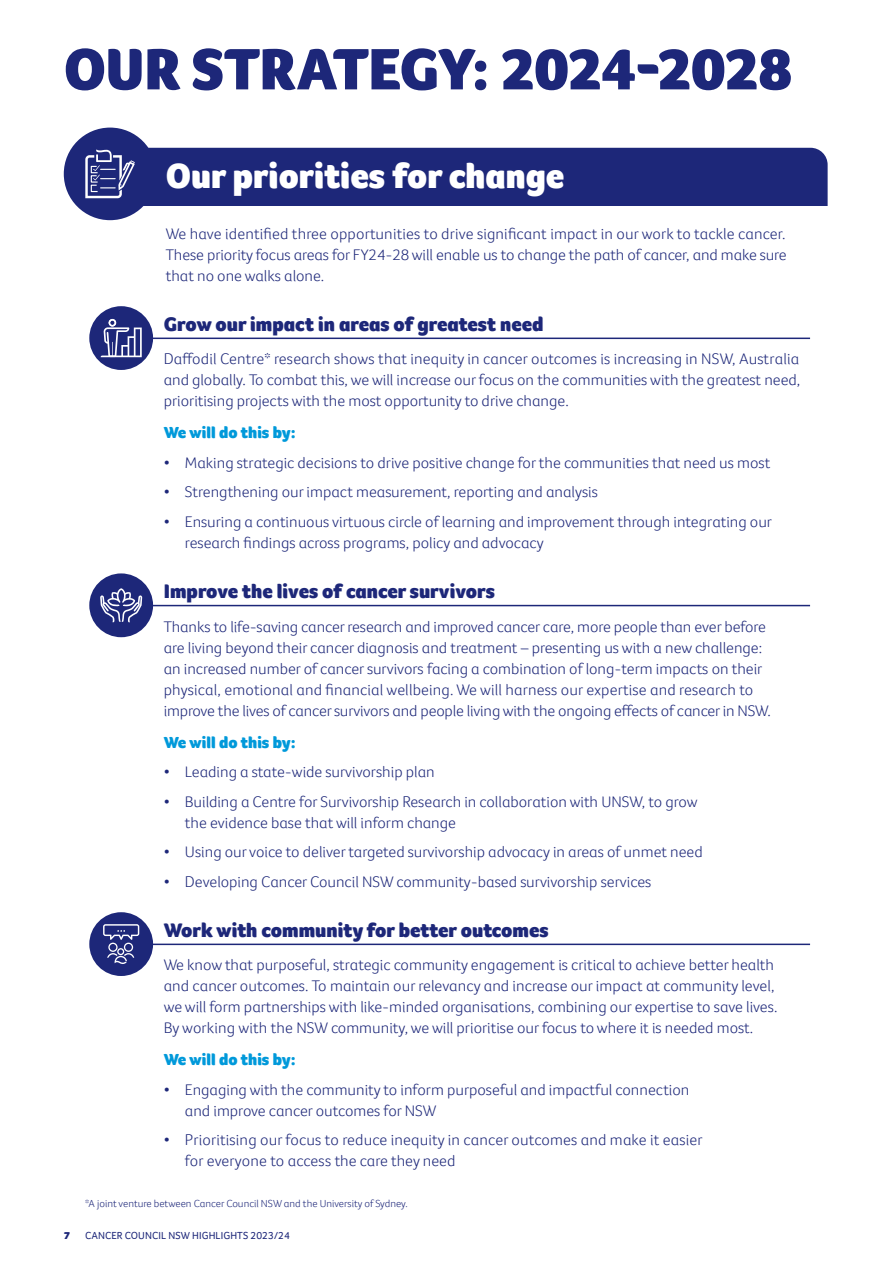
<style>
.page{position:relative;width:893px;height:1263px;background:#fff}
.page>*{position:absolute;margin:0;border:0;box-sizing:border-box;transform-origin:0 0}
.Section_Heading_copy{font:900 60px "Foco CC";letter-spacing:-.03em;color:#1d2779}
.Strat-Header_diagram{font:900 36px "Foco CC App";color:#fff}
.Strat-sub_head_1{font:900 20.25px "Foco CC App";color:#1d2779}
.Strat-sub_head_2{font:900 16.5px "Foco CC App";color:#0099da}
.Strat-Body{font:300 15.75px/21px "Foco CC App";color:#1d2779}
.mice{font:300 10.5px "Foco CC";color:#1d2779}
.t1{font:10.5px "Foco CC";letter-spacing:.01em;color:#1d2779}
.t2{font:900 10.5px "Foco CC";color:#1d2779}
</style>
<div class="page">
<div style="left:64px;top:128px;width:92px;height:92px;background:#1d2779;border-radius:50%"></div>
<div style="left:85px;top:148px;width:743px;height:58px;background:#1d2779"></div>
<hr style="left:121px;top:338px;width:689px;height:1px;background:#1d2779">
<div style="left:89px;top:306px;width:64px;height:64px;background:#1d2779;border-radius:50%"></div>
<svg style="left:101px;top:319px;width:41px;height:38px"></svg>
<hr style="left:121px;top:943px;width:689px;height:2px;background:#1d2779">
<div style="left:89px;top:912px;width:64px;height:64px;background:#1d2779;border-radius:50%"></div>
<svg style="left:103px;top:924px;width:36px;height:40px"></svg>
<hr style="left:121px;top:605px;width:689px;height:1px;background:#1d2779">
<div style="left:89px;top:573px;width:64px;height:64px;background:#1d2779;border-radius:50%"></div>
<svg style="left:100px;top:588px;width:42px;height:34px"></svg>
<p class="Section_Heading_copy" style="left:64px;top:29px;width:731px">OUR STRATEGY: 2024-2028</p>
<p class="Strat-Header_diagram" style="left:166px;top:152px;width:400px">Our priorities for change</p>
<p class="Strat-Body" style="left:166px;top:223px;width:622px;text-align:justify">We have identified three opportunities to drive significant impact in our work to tackle cancer.<br>These priority focus areas for FY24-28 will enable us to change the path of cancer, and make sure that no one walks alone.</p>
<p class="Strat-sub_head_1" style="left:164px;top:310px;width:381px">Grow our impact in areas of greatest need</p>
<p class="Strat-Body" style="left:164px;top:348px;width:638px;text-align:justify">Daffodil Centre* research shows that inequity in cancer outcomes is increasing in NSW, Australia and globally. To combat this, we will increase our focus on the communities with the greatest need, prioritising projects with the most opportunity to drive change.</p>
<p class="Strat-sub_head_2" style="left:164px;top:422px;width:133px">We will do this by:</p>
<p class="Strat-Body" style="left:164px;top:452px;width:608px">• Making strategic decisions to drive positive change for the communities that need us most</p>
<p class="Strat-Body" style="left:164px;top:481px;width:436px">• Strengthening our impact measurement, reporting and analysis</p>
<p class="Strat-Body" style="left:185px;top:511px;width:589px;text-indent:-21px">• Ensuring a continuous virtuous circle of learning and improvement through integrating our research findings across programs, policy and advocacy</p>
<p class="Strat-sub_head_1" style="left:164px;top:578px;width:333px">Improve the lives of cancer survivors</p>
<p class="Strat-Body" style="left:164px;top:616px;width:609px">Thanks to life-saving cancer research and improved cancer care, more people than ever before are living beyond their cancer diagnosis and treatment – presenting us with a new challenge: an increased number of cancer survivors facing a combination of long-term impacts on their physical, emotional and financial wellbeing. We will harness our expertise and research to improve the lives of cancer survivors and people living with the ongoing effects of cancer in NSW.</p>
<p class="Strat-sub_head_2" style="left:164px;top:731px;width:133px">We will do this by:</p>
<p class="Strat-Body" style="left:164px;top:761px;width:273px">• Leading a state-wide survivorship plan</p>
<p class="Strat-Body" style="left:185px;top:791px;width:514px;text-indent:-21px">• Building a Centre for Survivorship Research in collaboration with UNSW, to grow the evidence base that will inform change</p>
<p class="Strat-Body" style="left:164px;top:841px;width:541px">• Using our voice to deliver targeted survivorship advocacy in areas of unmet need</p>
<p class="Strat-Body" style="left:164px;top:871px;width:489px">• Developing Cancer Council NSW community-based survivorship services</p>
<p class="Strat-sub_head_1" style="left:164px;top:916px;width:386px">Work with community for better outcomes</p>
<p class="Strat-Body" style="left:164px;top:954px;width:615px">We know that purposeful, strategic community engagement is critical to achieve better health and cancer outcomes. To maintain our relevancy and increase our impact at community level, we will form partnerships with like-minded organisations, combining our expertise to save lives.<br>By working with the NSW community, we will prioritise our focus to where it is needed most.</p>
<p class="Strat-sub_head_2" style="left:164px;top:1049px;width:133px">We will do this by:</p>
<p class="Strat-Body" style="left:185px;top:1079px;width:506px;text-indent:-21px">• Engaging with the community to inform purposeful and impactful connection and improve cancer outcomes for NSW</p>
<p class="Strat-Body" style="left:185px;top:1129px;width:519px;text-indent:-21px">• Prioritising our focus to reduce inequity in cancer outcomes and make it easier for everyone to access the care they need</p>
<p class="mice" style="left:85px;top:1196px;width:324px">*A joint venture between Cancer Council NSW and the University of Sydney.</p>
<p class="t2" style="left:64px;top:1228px;width:8px">7</p>
<p class="t1" style="left:85px;top:1228px;width:206px">CANCER COUNCIL NSW HIGHLIGHTS 2023/24</p>
</div>
